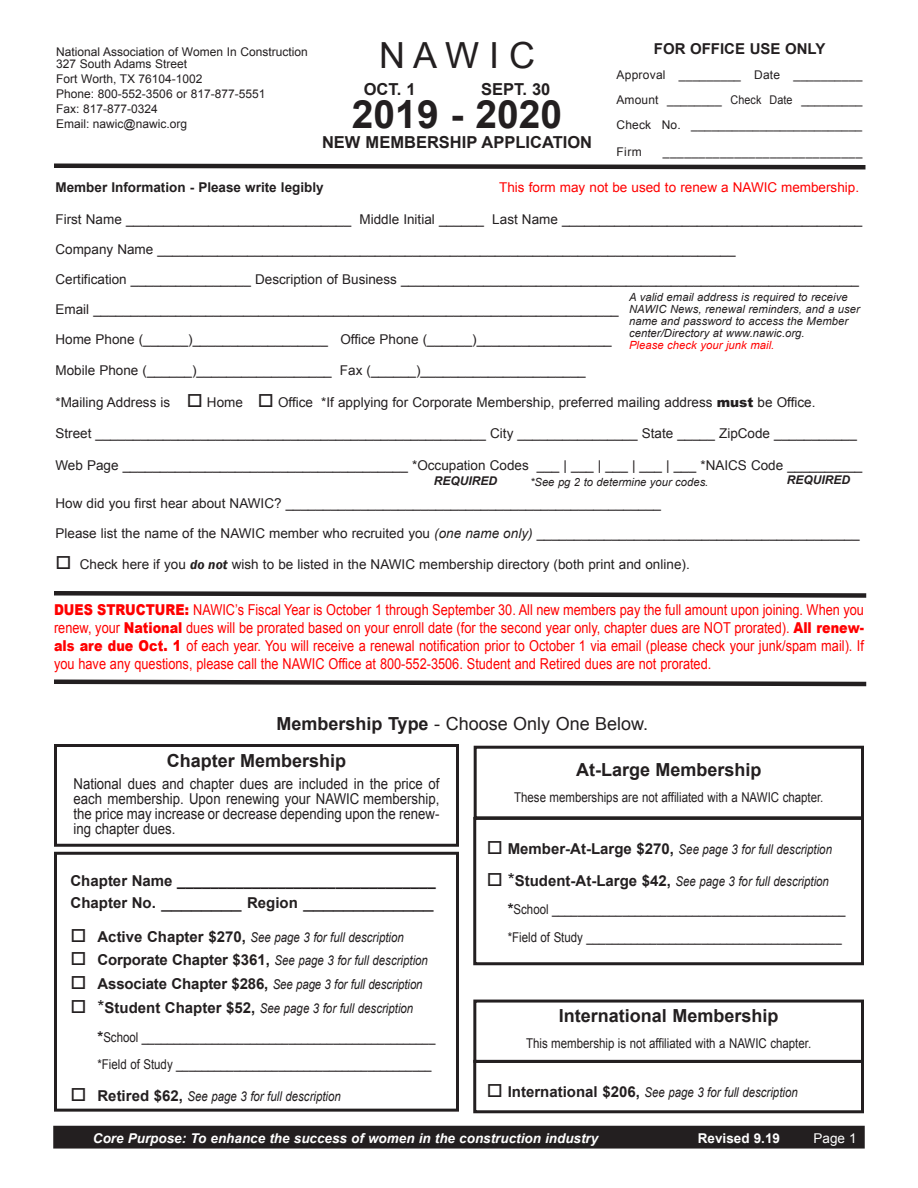
<style>
.page{position:relative;width:918px;height:1188px;background:#fff}
.page>*{position:absolute;margin:0;border:0;box-sizing:border-box;transform-origin:0 0}
.t1{font:700 39px "Arial";color:#231f20}
.t2{font:36px "Arial";letter-spacing:.25em;color:#231f20}
.t3{font:18px "Arial";color:#231f20}
.t4{font:700 18px "Arial";color:#231f20}
.t5{font:700 16.5px "Arial";color:#231f20}
.t6{font:15px/18px "Arial";color:#f00;text-align:justify;scale:.85 1}
.t7{font:15px/15px "Arial";color:#231f20;text-align:justify;scale:.88 1}
.t8{font:700 15px "Arial";color:#231f20}
.t9{font:13.5px "Arial";color:#231f20}
.t10{font:italic 13.5px "Arial";color:#231f20;scale:.85 1}
.t11{font:13.5px "Arial";color:#231f20;scale:.85 1}
.t12{font:italic 700 13.5px "Arial";color:#fff}
.t13{font:13.5px "Arial";color:#f00}
.t14{font:700 13.5px "Arial";color:#231f20}
.t15{font:700 13.5px "Arial";color:#fff}
.t16{font:13.5px "Arial";color:#fff}
.t17{font:12px "Arial";color:#231f20}
.t18{font:12px "Arial";letter-spacing:.02em;color:#231f20}
.t19{font:italic 700 12px "Arial";color:#231f20}
.t20{font:italic 11.25px/12px "Arial";letter-spacing:.005em;color:#231f20}
.t21{font:italic 11.25px "Arial";letter-spacing:.005em;color:#f00}
.s1{font-weight:900}
.s2{font-style:italic}
.s3{font-family:"Franklin Gothic";font-weight:600;font-style:italic}
.s4{font-weight:700}
.s5{font-weight:700;font-size:15px}
.s6{font-weight:700;font-style:normal;font-size:15px}
.s7{font-style:normal;font-size:18px}
.s8{font-style:inherit}
</style>
<div class="page">
<div style="left:54px;top:744px;width:405px;height:103px;border:3px solid #231f20"></div>
<div style="left:54px;top:852px;width:405px;height:260px;border:3px solid #231f20"></div>
<div style="left:54px;top:1126px;width:810px;height:22px;background:#231f20"></div>
<div style="left:53px;top:1126px;width:812px;height:23px;border:2px solid #231f20"></div>
<svg style="left:54px;top:163px;width:812px;height:7px"></svg>
<svg style="left:54px;top:591px;width:813px;height:7px"></svg>
<div style="left:474px;top:746px;width:390px;height:73px;border:3px solid #231f20"></div>
<div style="left:473px;top:817px;width:391px;height:148px;border:3px solid #231f20"></div>
<div style="left:473px;top:1060px;width:391px;height:53px;border:3px solid #231f20"></div>
<div style="left:473px;top:1000px;width:391px;height:63px;border:3px solid #231f20"></div>
<svg style="left:54px;top:679px;width:813px;height:8px"></svg>
<p class="t17" style="left:56px;top:44px;width:253px">National Association of Women In Construction</p>
<p class="t17" style="left:56px;top:56px;width:133px">327 South Adams Street</p>
<p class="t17" style="left:56px;top:71px;width:148px">Fort Worth, TX 76104-1002</p>
<p class="t17" style="left:56px;top:86px;width:211px">Phone: 800-552-3506 or 817-877-5551</p>
<p class="t17" style="left:56px;top:101px;width:103px">Fax: 817-877-0324</p>
<p class="t17" style="left:56px;top:116px;width:132px">Email: nawic@nawic.org</p>
<p class="t2" style="left:379px;top:32px;width:158px">NAWIC</p>
<p class="t5" style="left:364px;top:78px;width:53px">OCT. 1</p>
<p class="t5" style="left:481px;top:78px;width:71px">SEPT. 30</p>
<p class="t1" style="left:352px;top:89px;width:212px">2019 - 2020</p>
<p class="t5" style="left:322px;top:131px;width:272px">NEW MEMBERSHIP APPLICATION</p>
<p class="t8" style="left:654px;top:39px;width:173px">FOR OFFICE USE ONLY</p>
<p class="t18" style="left:616px;top:67px;width:247px">Approval _________ Date __________</p>
<p class="t17" style="left:616px;top:92px;width:248px">Amount ________ Check Date _________</p>
<p class="t17" style="left:617px;top:117px;width:247px">Check No. _________________________</p>
<p class="t17" style="left:617px;top:144px;width:27px">Firm</p>
<p class="t17" style="left:663px;top:144px;width:201px">____________________________</p>
<p class="t14" style="left:56px;top:179px;width:270px">Member Information - Please write legibly</p>
<p class="t13" style="left:499px;top:179px;width:361px">This form may not be used to renew a NAWIC membership.</p>
<p class="t9" style="left:56px;top:210px;width:808px">First Name ______________________________ Middle Initial ______ Last Name ________________________________________</p>
<p class="t9" style="left:56px;top:240px;width:682px">Company Name _____________________________________________________________________________</p>
<p class="t9" style="left:56px;top:270px;width:805px">Certification ________________ Description of Business _____________________________________________________________</p>
<p class="t9" style="left:56px;top:300px;width:565px">Email ______________________________________________________________________</p>
<p class="t9" style="left:56px;top:330px;width:558px">Home Phone (______)__________________ Office Phone (______)__________________</p>
<p class="t9" style="left:56px;top:362px;width:532px">Mobile Phone (______)__________________ Fax (______)______________________</p>
<p class="t9" style="left:56px;top:393px;width:761px">*Mailing Address is □ Home □ Office *If applying for Corporate Membership, preferred mailing address <span class="s1">must</span> be Office.</p>
<p class="t9" style="left:56px;top:425px;width:803px">Street ____________________________________________________ City ________________ State _____ ZipCode ___________</p>
<p class="t9" style="left:56px;top:456px;width:808px">Web Page ______________________________________ *Occupation Codes ___ | ___ | ___ | ___ | ___ *NAICS Code __________</p>
<p class="t9" style="left:56px;top:495px;width:607px">How did you first hear about NAWIC? __________________________________________________</p>
<p class="t9" style="left:56px;top:524px;width:806px">Please list the name of the NAWIC member who recruited you <span class="s2">(one name only)</span> ___________________________________________</p>
<p class="t9" style="left:56px;top:555px;width:636px">□ Check here if you <span class="s3">do not</span> wish to be listed in the NAWIC membership directory (both print and online).</p>
<p class="t20" style="left:629px;top:292px;width:232px">A valid email address is required to receive NAWIC News, renewal reminders, and a user name and password to access the Member center/Directory at www.nawic.org.</p>
<p class="t21" style="left:629px;top:338px;width:147px">Please check your junk mail.</p>
<p class="t19" style="left:434px;top:472px;width:65px">REQUIRED</p>
<p class="t19" style="left:787px;top:472px;width:65px">REQUIRED</p>
<p class="t20" style="left:530px;top:476px;width:180px">*See pg 2 to determine your codes.</p>
<p class="t6" style="left:54px;top:601px;width:954px"><span class="s1">DUES STRUCTURE:</span> NAWIC’s Fiscal Year is October 1 through September 30. All new members pay the full amount upon joining. When you renew, your <span class="s1">National</span> dues will be prorated based on your enroll date (for the second year only, chapter dues are NOT prorated). <span class="s1">All renew&shy;als are due Oct. 1</span> of each year. You will receive a renewal notification prior to October 1 via email (please check your junk/spam mail). If you have any questions, please call the NAWIC Office at 800-552-3506. Student and Retired dues are not prorated.</p>
<p class="t3" style="left:276px;top:711px;width:373px"><span class="s4">Membership Type</span> - Choose Only One Below.</p>
<p class="t4" style="left:167px;top:749px;width:181px">Chapter Membership</p>
<p class="t7" style="left:74px;top:776px;width:417px">National dues and chapter dues are included in the price of each membership. Upon renewing your NAWIC membership, the price may increase or decrease depending upon the renew&shy;ing chapter dues.</p>
<p class="t8" style="left:70px;top:871px;width:367px">Chapter Name _______________________________</p>
<p class="t3" style="left:71px;top:889px;width:364px"><span class="s5">Chapter No.</span> ________ <span class="s5">Region</span> _____________</p>
<p class="t10" style="left:70px;top:929px;width:394px">□ <span class="s6">Active Chapter $270,</span> See page 3 for full description</p>
<p class="t10" style="left:70px;top:952px;width:422px">□ <span class="s6">Corporate Chapter $361,</span> See page 3 for full description</p>
<p class="t10" style="left:70px;top:975px;width:416px">□ <span class="s6">Associate Chapter $286,</span> See page 3 for full description</p>
<p class="t10" style="left:70px;top:1000px;width:405px">□ <span class="s7">*</span><span class="s6">Student Chapter $52,</span> See page 3 for full description</p>
<p class="t11" style="left:98px;top:1029px;width:399px"><span class="s5">*</span>School ______________________________________________</p>
<p class="t11" style="left:98px;top:1056px;width:394px">*Field of Study ________________________________________</p>
<p class="t10" style="left:70px;top:1087px;width:320px">□ <span class="s6">Retired $62,</span> See page 3 for full description</p>
<p class="t12" style="left:93px;top:1129px;width:507px">Core Purpose: To enhance the success of women in the construction industry</p>
<p class="t15" style="left:698px;top:1129px;width:84px">Revised 9.1<span class="s8">9</span></p>
<p class="t16" style="left:814px;top:1129px;width:45px">Page 1</p>
<p class="t4" style="left:576px;top:758px;width:187px">At-Large Membership</p>
<p class="t11" style="left:514px;top:788px;width:365px">These memberships are not affiliated with a NAWIC chapter.</p>
<p class="t10" style="left:487px;top:841px;width:408px">□ <span class="s6">Member-At-Large $270,</span> See page 3 for full description</p>
<p class="t10" style="left:487px;top:872px;width:404px">□ <span class="s7">*</span><span class="s6">Student-At-Large $42,</span> See page 3 for full description</p>
<p class="t11" style="left:508px;top:901px;width:399px"><span class="s5">*</span>School ______________________________________________</p>
<p class="t11" style="left:508px;top:928px;width:394px">*Field of Study ________________________________________</p>
<p class="t4" style="left:559px;top:1004px;width:221px">International Membership</p>
<p class="t11" style="left:526px;top:1035px;width:337px">This membership is not affiliated with a NAWIC chapter.</p>
<p class="t10" style="left:487px;top:1084px;width:368px">□ <span class="s6">International $206,</span> See page 3 for full description</p>
</div>
